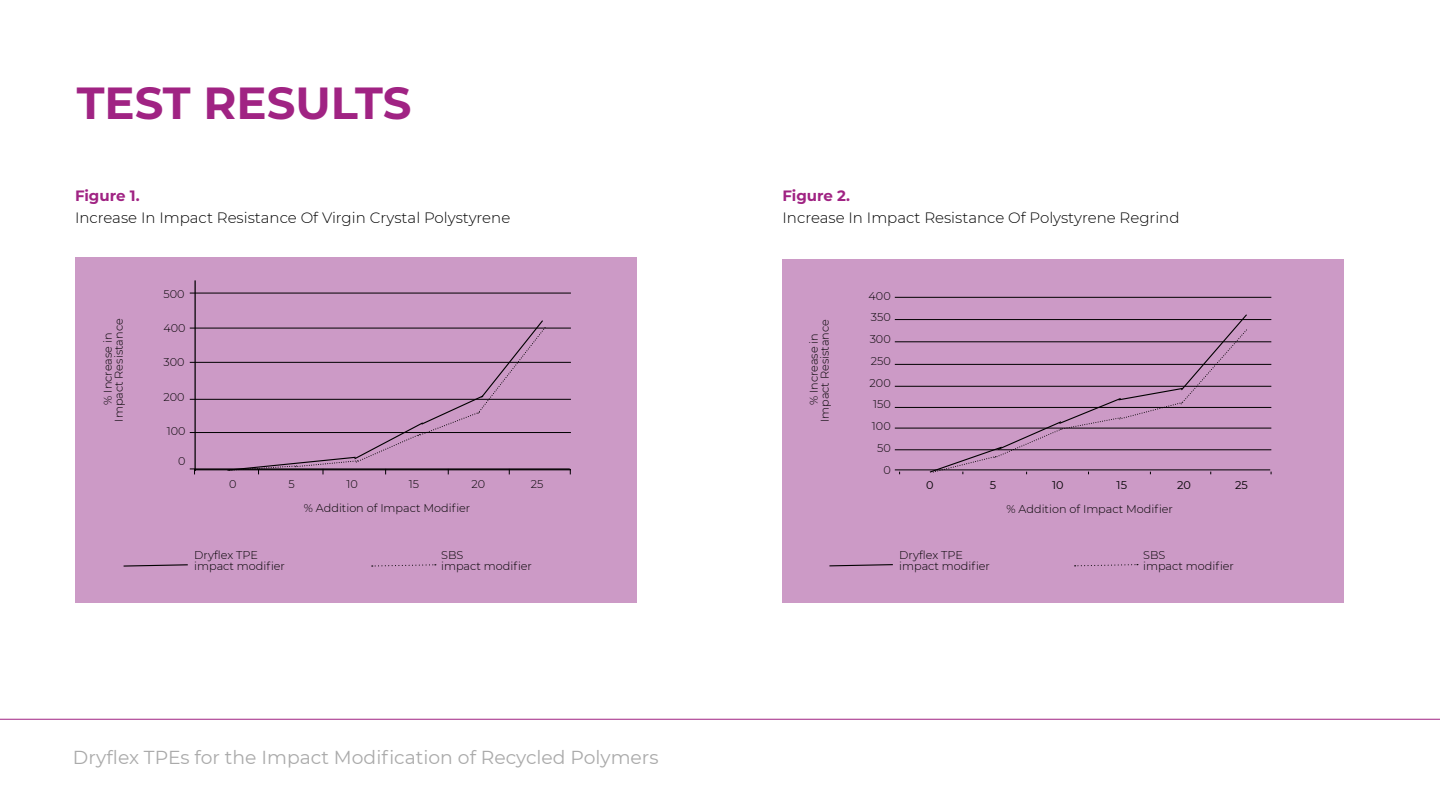
<style>
.page{position:relative;width:1440px;height:810px;background:#fff}
.page>*{position:absolute;margin:0;border:0;box-sizing:border-box;transform-origin:0 0}
.t1{font:700 45px "Montserrat";color:#a02383}
.t2{font:18.75px "Montserrat";color:#aaa}
.t3{font:300 15px "Montserrat";color:#000}
.t4{font:700 15px "Montserrat";color:#a02383}
.t5{font:300 11.25px/21.8px "Montserrat";color:#000}
.t6{font:11.25px "Montserrat";color:#000}
</style>
<div class="page">
<hr style="left:0;top:719px;width:1440px;height:1px;background:#a02383">
<div style="left:75px;top:257px;width:562px;height:346px;background:#cc9ac6"></div>
<hr style="left:194px;top:280px;width:2px;height:191px;background:#000">
<hr style="left:190px;top:432px;width:381px;height:1px;background:#000">
<hr style="left:190px;top:399px;width:381px;height:1px;background:#000">
<hr style="left:190px;top:362px;width:381px;height:1px;background:#000">
<hr style="left:190px;top:328px;width:381px;height:1px;background:#000">
<hr style="left:190px;top:293px;width:381px;height:1px;background:#000">
<hr style="left:190px;top:469px;width:380px;height:1px;background:#000">
<svg style="left:226px;top:320px;width:320px;height:154px"></svg>
<svg style="left:123px;top:564px;width:65px;height:3px"></svg>
<svg style="left:372px;top:564px;width:64px;height:3px"></svg>
<div style="left:783px;top:259px;width:561px;height:344px;background:#cc9ac6"></div>
<hr style="left:895px;top:450px;width:376px;height:1px;background:#000">
<hr style="left:895px;top:428px;width:376px;height:1px;background:#000">
<hr style="left:895px;top:407px;width:376px;height:1px;background:#000">
<hr style="left:895px;top:386px;width:376px;height:1px;background:#000">
<hr style="left:895px;top:364px;width:376px;height:1px;background:#000">
<hr style="left:895px;top:470px;width:375px;height:1px;background:#000">
<svg style="left:829px;top:564px;width:64px;height:3px"></svg>
<svg style="left:1075px;top:564px;width:63px;height:3px"></svg>
<hr style="left:895px;top:342px;width:376px;height:1px;background:#000">
<hr style="left:895px;top:319px;width:376px;height:1px;background:#000">
<hr style="left:895px;top:297px;width:376px;height:1px;background:#000">
<svg style="left:929px;top:314px;width:319px;height:160px"></svg>
<h1 class="t1" style="left:77px;top:71px;width:336px">TEST RESULTS</h1>
<h3 class="t4" style="left:75px;top:185px;width:66px">Figure 1.</h3>
<h3 class="t3" style="left:75px;top:208px;width:437px">Increase In Impact Resistance Of Virgin Crystal Polystyrene</h3>
<p class="t5" style="left:102px;top:422px;width:105px;line-height:11.2px;text-align:center;rotate:-90deg">% Increase in<br>Impact Resistance</p>
<p class="t5" style="left:164px;top:283px;width:23px">500</p>
<p class="t5" style="left:163px;top:316px;width:24px">400</p>
<p class="t5" style="left:164px;top:350px;width:23px">300</p>
<p class="t5" style="left:164px;top:386px;width:23px">200</p>
<p class="t5" style="left:167px;top:420px;width:20px">100</p>
<p class="t5" style="left:178px;top:450px;width:9px">0</p>
<p class="t5" style="left:229px;top:473px;width:9px">0</p>
<p class="t5" style="left:346px;top:473px;width:13px">10</p>
<p class="t5" style="left:471px;top:473px;width:15px">20</p>
<p class="t5" style="left:288px;top:473px;width:8px">5</p>
<p class="t5" style="left:409px;top:473px;width:12px">15</p>
<p class="t5" style="left:531px;top:473px;width:14px">25</p>
<p class="t5" style="left:304px;top:497px;width:168px">% Addition of Impact Modifier</p>
<p class="t5" style="left:194px;top:549px;width:92px;line-height:11.2px">Dryflex TPE impact modifier</p>
<p class="t5" style="left:441px;top:549px;width:92px;line-height:11.2px">SBS<br>impact modifier</p>
<h2 class="t2" style="left:73px;top:745px;width:587px">Dryflex TPEs for the Impact Modification of Recycled Polymers</h2>
<h3 class="t4" style="left:783px;top:185px;width:69px">Figure 2.</h3>
<h3 class="t3" style="left:783px;top:208px;width:399px">Increase In Impact Resistance Of Polystyrene Regrind</h3>
<p class="t5" style="left:808px;top:422px;width:105px;line-height:11px;text-align:center;rotate:-90deg">% Increase in<br>Impact Resistance</p>
<p class="t5" style="left:869px;top:284px;width:24px;text-align:right">400<br>350<br>300<br>250<br>200<br>150<br>100<br>50<br>0</p>
<p class="t6" style="left:926px;top:477px;width:9px">0</p>
<p class="t6" style="left:990px;top:477px;width:8px">5</p>
<p class="t6" style="left:1052px;top:477px;width:13px">10</p>
<p class="t6" style="left:1117px;top:477px;width:12px">15</p>
<p class="t6" style="left:1177px;top:477px;width:15px">20</p>
<p class="t6" style="left:1235px;top:477px;width:14px">25</p>
<p class="t5" style="left:1007px;top:497px;width:168px">% Addition of Impact Modifier</p>
<p class="t5" style="left:899px;top:549px;width:92px;line-height:11px">Dryflex TPE impact modifier</p>
<p class="t5" style="left:1143px;top:549px;width:92px;line-height:11px">SBS<br>impact modifier</p>
</div>
